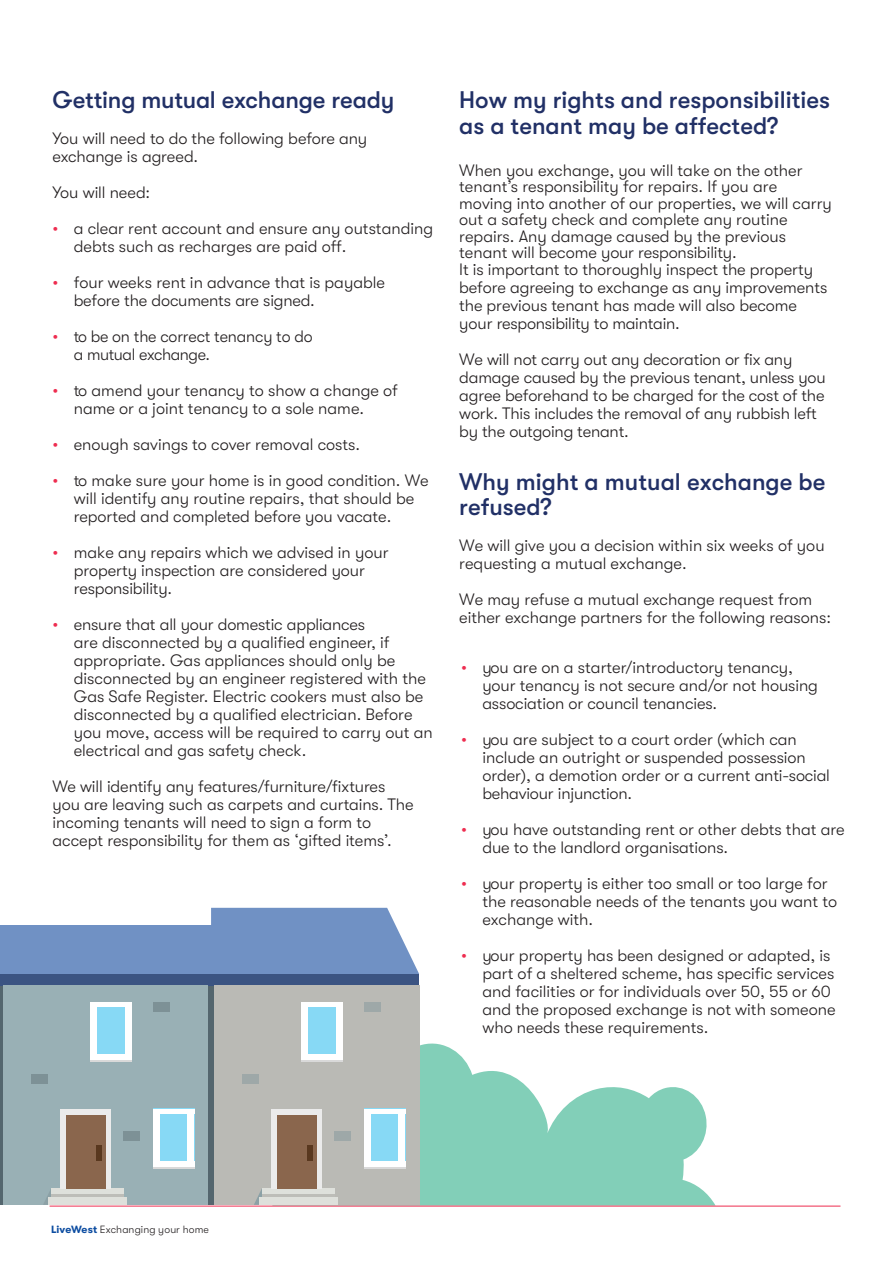
<style>
.page{position:relative;width:893px;height:1263px;background:#fff}
.page>*{position:absolute;margin:0;border:0;box-sizing:border-box;transform-origin:0 0}
.Contents_List{font:500 24px/25.5px "GT Walsheim";color:#213066}
.Contents_List-2{font:300 16.5px/18px "GT Walsheim";color:#231f20}
.Contents_List-3{font:300 10.5px "GT Walsheim";letter-spacing:.015em;color:#231f20}
.s1{color:#ee2d50}
.s2{font-weight:700;color:#0d4da1}
</style>
<div class="page">
<svg style="left:419px;top:1039px;width:296px;height:166px;fill:#82cfb8"></svg>
<hr style="left:50px;top:1206px;width:790px;height:1px;background:#ee2d50">
<div style="left:0;top:925px;width:214px;height:49px;background:#7091c4"></div>
<svg style="left:211px;top:908px;width:208px;height:66px;background:#7a99c8"></svg>
<hr style="left:0;top:985px;width:3px;height:220px;background:#54666e">
<div style="left:0;top:974px;width:208px;height:11px;background:#3b5482"></div>
<div style="left:3px;top:985px;width:205px;height:220px;background:#99b0b5"></div>
<svg style="left:44px;top:1190px;width:7px;height:15px"></svg>
<div style="left:51px;top:1188px;width:73px;height:17px;background:#dee0db"></div>
<div style="left:51px;top:1194px;width:73px;height:11px;background:#bdbdb8"></div>
<div style="left:48px;top:1197px;width:79px;height:8px;background:#dee0db"></div>
<div style="left:61px;top:1109px;width:50px;height:79px;background:#ebebeb"></div>
<div style="left:66px;top:1115px;width:39px;height:73px;background:#8a664d"></div>
<div style="left:96px;top:1145px;width:5px;height:15px;background:#59381f"></div>
<div style="left:90px;top:1002px;width:42px;height:54px;background:#87d9f5"></div>
<div style="left:90px;top:1056px;width:42px;height:6px;background:#d9d9d9"></div>
<div style="left:90px;top:1054px;width:42px;height:6px;background:#fff"></div>
<div style="left:125px;top:1002px;width:7px;height:52px;background:#fff"></div>
<div style="left:90px;top:1002px;width:7px;height:52px;background:#fff"></div>
<div style="left:90px;top:1002px;width:42px;height:5px;background:#fff"></div>
<div style="left:153px;top:1109px;width:41px;height:54px;background:#87d9f5"></div>
<svg style="left:153px;top:1166px;width:41px;height:3px"></svg>
<div style="left:153px;top:1161px;width:41px;height:5px;background:#fff"></div>
<div style="left:188px;top:1109px;width:6px;height:52px;background:#fff"></div>
<div style="left:153px;top:1109px;width:7px;height:52px;background:#fff"></div>
<div style="left:153px;top:1109px;width:41px;height:5px;background:#fff"></div>
<div style="left:31px;top:1074px;width:17px;height:10px;background:#7d9196"></div>
<div style="left:153px;top:1002px;width:17px;height:9px;background:#7d9196"></div>
<div style="left:123px;top:1131px;width:17px;height:9px;background:#7d9196"></div>
<div style="left:208px;top:985px;width:6px;height:220px;background:#54666e"></div>
<div style="left:208px;top:974px;width:211px;height:11px;background:#3b5482"></div>
<div style="left:214px;top:985px;width:205px;height:220px;background:#babab5"></div>
<svg style="left:254px;top:1189px;width:8px;height:16px"></svg>
<div style="left:262px;top:1188px;width:73px;height:17px;background:#dee0db"></div>
<div style="left:262px;top:1194px;width:73px;height:11px;background:#bdbdb8"></div>
<div style="left:259px;top:1197px;width:78px;height:8px;background:#dee0db"></div>
<div style="left:271px;top:1109px;width:51px;height:79px;background:#ebebeb"></div>
<div style="left:277px;top:1115px;width:39px;height:73px;background:#8a664d"></div>
<div style="left:307px;top:1145px;width:5px;height:15px;background:#59381f"></div>
<div style="left:301px;top:1002px;width:41px;height:54px;background:#87d9f5"></div>
<div style="left:301px;top:1056px;width:41px;height:6px;background:#d9d9d9"></div>
<div style="left:301px;top:1054px;width:41px;height:6px;background:#fff"></div>
<div style="left:336px;top:1002px;width:6px;height:52px;background:#fff"></div>
<div style="left:301px;top:1002px;width:7px;height:52px;background:#fff"></div>
<div style="left:301px;top:1002px;width:41px;height:5px;background:#fff"></div>
<div style="left:364px;top:1109px;width:41px;height:54px;background:#87d9f5"></div>
<svg style="left:364px;top:1166px;width:41px;height:3px"></svg>
<div style="left:364px;top:1161px;width:41px;height:5px;background:#fff"></div>
<div style="left:398px;top:1109px;width:7px;height:52px;background:#fff"></div>
<div style="left:364px;top:1109px;width:7px;height:52px;background:#fff"></div>
<div style="left:364px;top:1109px;width:41px;height:5px;background:#fff"></div>
<div style="left:242px;top:1074px;width:17px;height:10px;background:#9ea8a8"></div>
<div style="left:364px;top:1002px;width:17px;height:9px;background:#9ea8a8"></div>
<div style="left:334px;top:1131px;width:17px;height:9px;background:#9ea8a8"></div>
<p class="Contents_List" style="left:53px;top:87px;width:343px">Getting mutual exchange ready</p>
<p class="Contents_List-2" style="left:53px;top:129px;width:316px">You will need to do the following before any exchange is agreed.</p>
<p class="Contents_List-2" style="left:53px;top:183px;width:99px">You will need:</p>
<p class="Contents_List-2" style="left:74px;top:219px;width:361px;text-indent:-21px"><span class="s1">•</span> a clear rent account and ensure any outstanding debts such as recharges are paid off.</p>
<p class="Contents_List-2" style="left:74px;top:273px;width:313px;text-indent:-21px"><span class="s1">•</span> four weeks rent in advance that is payable before the documents are signed.</p>
<p class="Contents_List-2" style="left:74px;top:327px;width:240px;text-indent:-21px"><span class="s1">•</span> to be on the correct tenancy to do a mutual exchange.</p>
<p class="Contents_List-2" style="left:74px;top:381px;width:326px;text-indent:-21px"><span class="s1">•</span> to amend your tenancy to show a change of name or a joint tenancy to a sole name.</p>
<p class="Contents_List-2" style="left:53px;top:435px;width:309px"><span class="s1">•</span> enough savings to cover removal costs.</p>
<p class="Contents_List-2" style="left:74px;top:471px;width:356px;text-indent:-21px"><span class="s1">•</span> to make sure your home is in good condition. We will identify any routine repairs, that should be reported and completed before you vacate.</p>
<p class="Contents_List-2" style="left:74px;top:543px;width:316px;text-indent:-21px"><span class="s1">•</span> make any repairs which we advised in your property inspection are considered your responsibility.</p>
<p class="Contents_List-2" style="left:74px;top:615px;width:360px;text-indent:-21px"><span class="s1">•</span> ensure that all your domestic appliances<br>are disconnected by a qualified engineer, if appropriate. Gas appliances should only be disconnected by an engineer registered with the Gas Safe Register. Electric cookers must also be disconnected by a qualified electrician. Before you move, access will be required to carry out an electrical and gas safety check.</p>
<p class="Contents_List-2" style="left:53px;top:777px;width:363px">We will identify any features/furniture/fixtures you are leaving such as carpets and curtains. The incoming tenants will need to sign a form to accept responsibility for them as ‘gifted items’.</p>
<p class="Contents_List" style="left:459px;top:87px;width:372px">How my rights and responsibilities as a tenant may be affected?</p>
<p class="Contents_List-2" style="left:459px;top:162px;width:374px;line-height:16.5px">When you exchange, you will take on the other tenant’s responsibility for repairs. If you are moving into another of our properties, we will carry out a safety check and complete any routine repairs. Any damage caused by the previous tenant will become your responsibility.<br>It is important to thoroughly inspect the property</p>
<p class="Contents_List-2" style="left:459px;top:278px;width:370px">before agreeing to exchange as any improvements the previous tenant has made will also become your responsibility to maintain.</p>
<p class="Contents_List-2" style="left:459px;top:350px;width:368px">We will not carry out any decoration or fix any damage caused by the previous tenant, unless you agree beforehand to be charged for the cost of the work. This includes the removal of any rubbish left by the outgoing tenant.</p>
<p class="Contents_List" style="left:459px;top:470px;width:368px;line-height:24.3px">Why might a mutual exchange be refused?</p>
<p class="Contents_List-2" style="left:459px;top:536px;width:367px">We will give you a decision within six weeks of you requesting a mutual exchange.</p>
<p class="Contents_List-2" style="left:459px;top:590px;width:373px">We may refuse a mutual exchange request from either exchange partners for the following reasons:</p>
<p class="Contents_List-2" style="left:482px;top:658px;width:337px;text-indent:-21px"><span class="s1">•</span> you are on a starter/introductory tenancy, your tenancy is not secure and/or not housing association or council tenancies.</p>
<p class="Contents_List-2" style="left:482px;top:730px;width:349px;text-indent:-21px"><span class="s1">•</span> you are subject to a court order (which can include an outright or suspended possession order), a demotion order or a current anti-social behaviour injunction.</p>
<p class="Contents_List-2" style="left:482px;top:820px;width:364px;text-indent:-21px"><span class="s1">•</span> you have outstanding rent or other debts that are due to the landlord organisations.</p>
<p class="Contents_List-2" style="left:482px;top:874px;width:356px;text-indent:-21px"><span class="s1">•</span> your property is either too small or too large for the reasonable needs of the tenants you want to exchange with.</p>
<p class="Contents_List-2" style="left:482px;top:946px;width:355px;text-indent:-21px"><span class="s1">•</span> your property has been designed or adapted, is part of a sheltered scheme, has specific services and facilities or for individuals over 50, 55 or 60 and the proposed exchange is not with someone who needs these requirements.</p>
<p class="Contents_List-3" style="left:51px;top:1224px;width:159px"><span class="s2">LiveWest</span> Exchanging your home</p>
</div>
